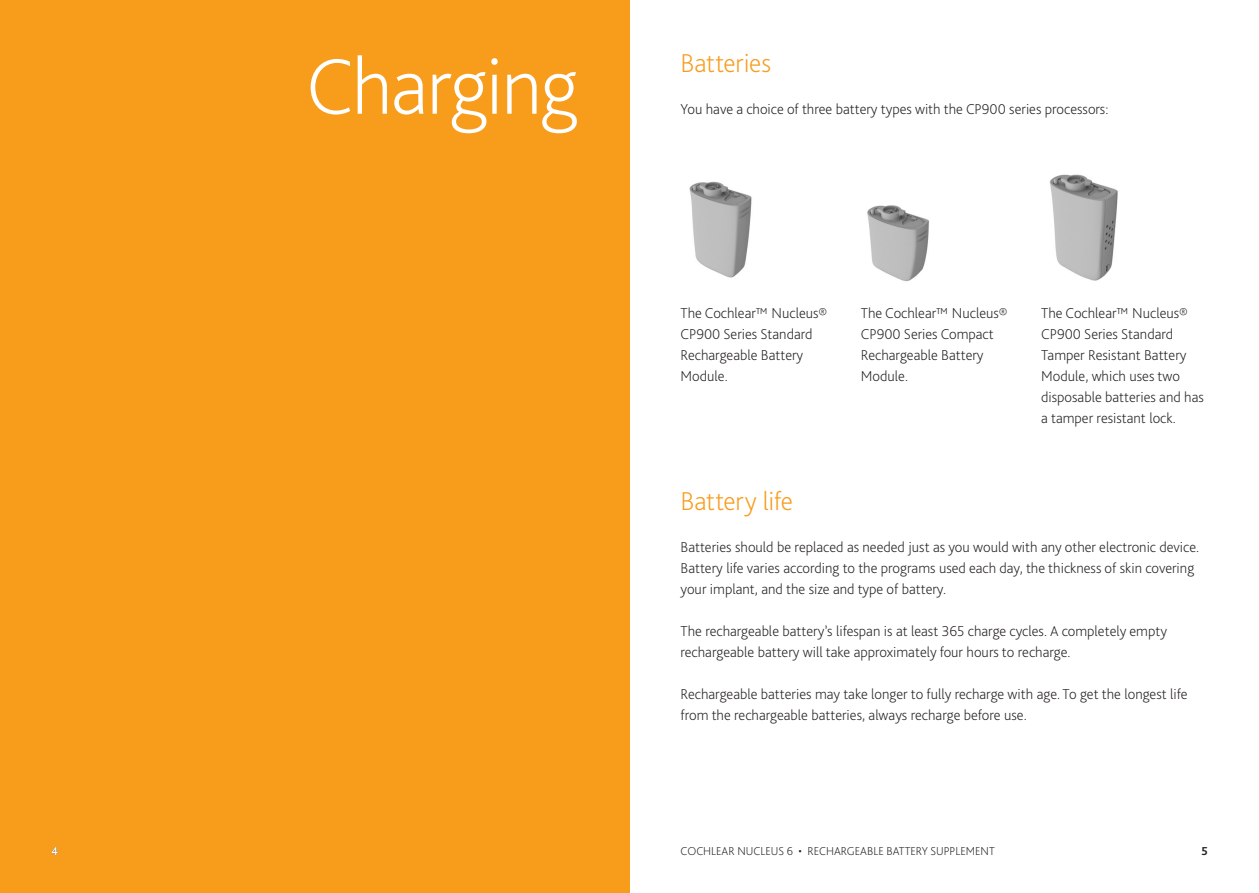
<style>
.page{position:relative;width:1259px;height:893px;background:#fff}
.page>*{position:absolute;margin:0;border:0;box-sizing:border-box;transform-origin:0 0}
.Section_Head{font:200 82.5px "Bliss Pro";letter-spacing:-.02em;color:#fff}
.Heading_2{font:200 27px "Bliss Pro";letter-spacing:-.005em;color:#f89c1c}
.Body_Copy{font:200 15px/21px "Bliss Pro";color:#231f20}
.t1{font:200 12px "Bliss Pro";color:#231f20}
.t2{font:700 12px "Bliss Pro";color:#231f20}
._8pt_Caps_-_Bold{font:700 12px "Bliss Pro";color:#fff}
</style>
<div class="page">
<div style="left:0;top:0;width:629px;height:893px;background:#f89c1c"></div>
<img style="left:1050px;top:174px;width:68px;height:107px">
<img style="left:689px;top:181px;width:63px;height:97px">
<img style="left:867px;top:205px;width:62px;height:77px">
<p class="_8pt_Caps_-_Bold" style="left:51px;top:844px;width:9px">4</p>
<p class="Section_Head" style="left:306px;top:35px;width:274px">Charging</p>
<p class="Heading_2" style="left:680px;top:46px;width:92px">Batteries</p>
<p class="Body_Copy" style="left:680px;top:98px;width:429px">You have a choice of three battery types with the CP900 series processors:</p>
<p class="Body_Copy" style="left:680px;top:302px;width:148px">The Cochlear™ Nucleus®<br>CP900 Series Standard<br>Rechargeable Battery<br>Module.</p>
<p class="Body_Copy" style="left:1041px;top:302px;width:164px">The Cochlear™ Nucleus®<br>CP900 Series Standard<br>Tamper Resistant Battery<br>Module, which uses two disposable batteries and has a tamper resistant lock.</p>
<p class="Body_Copy" style="left:861px;top:302px;width:148px">The Cochlear™ Nucleus®<br>CP900 Series Compact<br>Rechargeable Battery<br>Module.</p>
<p class="Heading_2" style="left:680px;top:484px;width:114px">Battery life</p>
<p class="Body_Copy" style="left:680px;top:536px;width:520px">Batteries should be replaced as needed just as you would with any other electronic device.<br>Battery life varies according to the programs used each day, the thickness of skin covering your implant, and the size and type of battery.</p>
<p class="Body_Copy" style="left:680px;top:620px;width:488px">The rechargeable battery’s lifespan is at least 365 charge cycles. A completely empty rechargeable battery will take approximately four hours to recharge.</p>
<p class="Body_Copy" style="left:680px;top:683px;width:508px">Rechargeable batteries may take longer to fully recharge with age. To get the longest life from the rechargeable batteries, always recharge before use.</p>
<p class="t1" style="left:680px;top:844px;width:316px">COCHLEAR NUCLEUS 6 • RECHARGEABLE BATTERY SUPPLEMENT</p>
<p class="t2" style="left:1201px;top:844px;width:8px">5</p>
</div>
